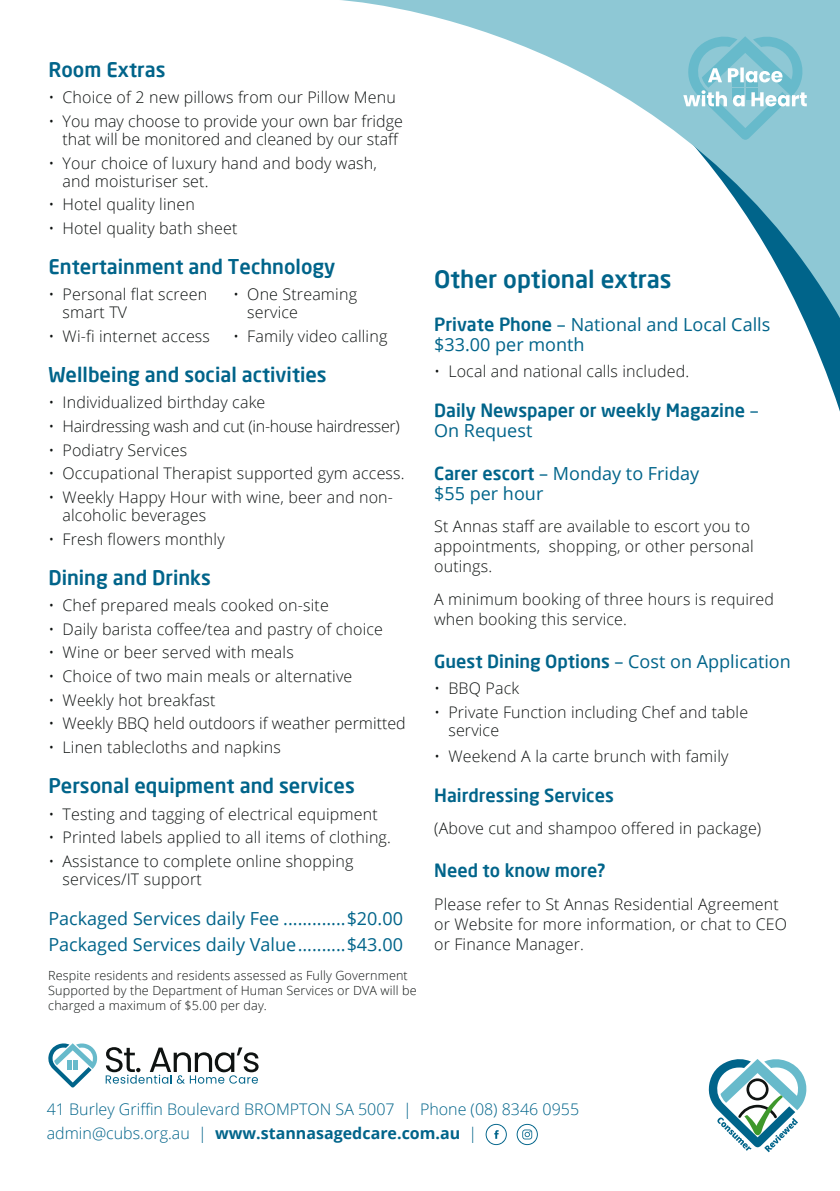
<style>
.page{position:relative;width:840px;height:1191px;background:#fff}
.page>*{position:absolute;margin:0;border:0;box-sizing:border-box;transform-origin:0 0}
.t1{font:500 24px "Neo Sans";color:#00648a}
.t2{font:500 20px "Neo Sans";color:#00648a}
.t3{font:18px/20px "Open Sans";color:#00648a}
.t4{font:500 18px "Neo Sans";color:#00648a}
.t5{font:300 16px/18px "Open Sans";letter-spacing:.01em;color:#0f1312}
.t6{font:300 16px/24.4px "Open Sans";color:#00648a}
.t7{font:300 16px "Open Sans";letter-spacing:-.02em;color:#0f1312}
.t8{font:300 12.6px/15.2px "Open Sans";letter-spacing:.01em;color:#0f1312}
.s1{font-family:"Neo Sans";font-weight:500}
.s2{font-family:"Open Sans";font-weight:400}
.s3{font-weight:700}
</style>
<div class="page">
<svg style="left:816px;top:349px;width:23px;height:60px"></svg>
<svg style="left:341px;top:0;width:498px;height:349px"></svg>
<svg style="left:683px;top:33px;width:123px;height:107px;background:#8dc9d6"></svg>
<svg style="left:708px;top:1059px;width:98px;height:93px"></svg>
<svg style="left:106px;top:1047px;width:152px;height:36px"></svg>
<svg style="left:48px;top:1043px;width:49px;height:44px"></svg>
<svg style="left:485px;top:1123px;width:21px;height:22px"></svg>
<svg style="left:516px;top:1123px;width:21px;height:22px"></svg>
<p class="t2" style="left:48px;top:57px;width:118px">Room Extras</p>
<p class="t5" style="left:48px;top:88px;width:349px">• Choice of 2 new pillows from our Pillow Menu</p>
<p class="t5" style="left:48px;top:112px;width:356px;text-align:center">• You may choose to provide your own bar fridge that will be monitored and cleaned by our staff</p>
<p class="t5" style="left:62px;top:153px;width:316px;text-indent:-14px">• Your choice of luxury hand and body wash, and moisturiser set.</p>
<p class="t5" style="left:48px;top:195px;width:148px">• Hotel quality linen</p>
<p class="t5" style="left:48px;top:219px;width:190px">• Hotel quality bath sheet</p>
<p class="t2" style="left:48px;top:254px;width:288px">Entertainment and Technology</p>
<p class="t5" style="left:62px;top:285px;width:146px;text-indent:-14px">• Personal flat screen smart TV</p>
<p class="t5" style="left:48px;top:327px;width:163px">• Wi-fi internet access</p>
<p class="t5" style="left:247px;top:285px;width:111px;text-indent:-14px">• One Streaming service</p>
<p class="t5" style="left:233px;top:327px;width:156px">• Family video calling</p>
<p class="t2" style="left:48px;top:362px;width:280px">Wellbeing and social activities</p>
<p class="t5" style="left:48px;top:393px;width:218px">• Individualized birthday cake</p>
<p class="t7" style="left:48px;top:415px;width:353px">• Hairdressing wash and cut (in-house hairdresser)</p>
<p class="t5" style="left:48px;top:440px;width:140px">• Podiatry Services</p>
<p class="t5" style="left:48px;top:464px;width:357px">• Occupational Therapist supported gym access.</p>
<p class="t5" style="left:62px;top:488px;width:332px;text-indent:-14px">• Weekly Happy Hour with wine, beer and non&shy;alcoholic beverages</p>
<p class="t5" style="left:48px;top:529px;width:178px">• Fresh flowers monthly</p>
<p class="t2" style="left:48px;top:564px;width:164px">Dining and Drinks</p>
<p class="t5" style="left:48px;top:596px;width:282px">• Chef prepared meals cooked on-site</p>
<p class="t5" style="left:48px;top:619px;width:336px">• Daily barista coffee/tea and pastry of choice</p>
<p class="t5" style="left:48px;top:643px;width:247px">• Wine or beer served with meals</p>
<p class="t5" style="left:48px;top:667px;width:305px">• Choice of two main meals or alternative</p>
<p class="t5" style="left:48px;top:690px;width:169px">• Weekly hot breakfast</p>
<p class="t5" style="left:48px;top:714px;width:359px">• Weekly BBQ held outdoors if weather permitted</p>
<p class="t5" style="left:48px;top:738px;width:234px">• Linen tablecloths and napkins</p>
<p class="t2" style="left:48px;top:773px;width:308px">Personal equipment and services</p>
<p class="t5" style="left:48px;top:804px;width:330px">• Testing and tagging of electrical equipment</p>
<p class="t5" style="left:48px;top:828px;width:344px">• Printed labels applied to all items of clothing.</p>
<p class="t5" style="left:62px;top:851px;width:292px;text-indent:-14px">• Assistance to complete online shopping services/IT support</p>
<p class="t3" style="left:48px;top:904px;width:356px;line-height:26px">Packaged Services daily Fee .............$20.00<br>Packaged Services daily Value..........$43.00</p>
<p class="t8" style="left:48px;top:967px;width:370px">Respite residents and residents assessed as Fully Government<br>Supported by the Department of Human Services or DVA will be charged a maximum of $5.00 per day.</p>
<h1 class="t1" style="left:434px;top:264px;width:239px">Other optional extras</h1>
<p class="t3" style="left:434px;top:313px;width:337px"><span class="s1">Private Phone</span> – National and Local Calls $33.00 per month</p>
<p class="t5" style="left:434px;top:362px;width:256px">• Local and national calls included.</p>
<p class="t4" style="left:434px;top:399px;width:326px">Daily Newspaper or weekly Magazine <span class="s2">–</span></p>
<p class="t3" style="left:434px;top:420px;width:100px">On Request</p>
<p class="t3" style="left:434px;top:462px;width:266px"><span class="s1">Carer escort</span> – Monday to Friday $55 per hour</p>
<p class="t5" style="left:434px;top:516px;width:321px;line-height:20px">St Annas staff are available to escort you to appointments, shopping, or other personal outings.</p>
<p class="t5" style="left:434px;top:589px;width:341px;line-height:20px">A minimum booking of three hours is required when booking this service.</p>
<p class="t4" style="left:434px;top:650px;width:358px">Guest Dining Options <span class="s2">– Cost on Application</span></p>
<p class="t5" style="left:434px;top:679px;width:86px">• BBQ Pack</p>
<p class="t5" style="left:448px;top:703px;width:301px;text-indent:-14px">• Private Function including Chef and table service</p>
<p class="t5" style="left:434px;top:746px;width:295px">• Weekend A la carte brunch with family</p>
<p class="t4" style="left:434px;top:783px;width:181px">Hairdressing Services</p>
<p class="t5" style="left:434px;top:819px;width:328px">(Above cut and shampoo offered in package)</p>
<p class="t4" style="left:434px;top:859px;width:173px">Need to know more?</p>
<p class="t5" style="left:434px;top:893px;width:354px;line-height:20px">Please refer to St Annas Residential Agreement or Website for more information, or chat to CEO or Finance Manager.</p>
<p class="t6" style="left:47px;top:1096px;width:533px">41 Burley Griffin Boulevard BROMPTON SA 5007 | Phone (08) 8346 0955 admin@cubs.org.au | <span class="s3">www.stannasagedcare.com.au</span> |</p>
</div>
